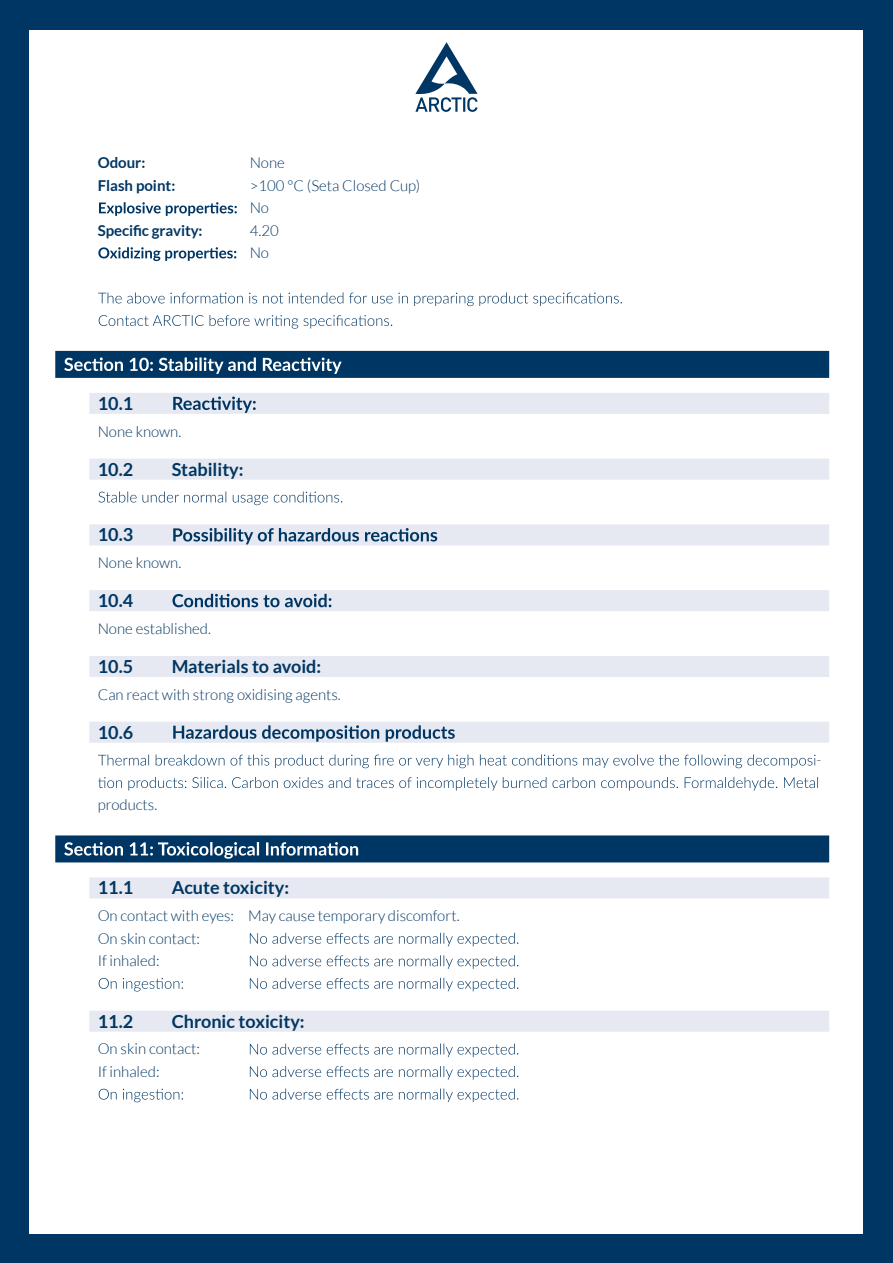
<style>
.page{position:relative;width:893px;height:1263px;background:#003663}
.page>*{position:absolute;margin:0;border:0;box-sizing:border-box;transform-origin:0 0}
.t1{font:700 18px "Lato";color:#003663}
.t2{font:300 15px/22.5px "Lato";color:#003663}
.t3{font:700 15px "Lato";letter-spacing:-.005em;color:#003663}
</style>
<div class="page">
<div style="left:30px;top:30px;width:833px;height:1203px;background:#fff"></div>
<div style="left:55px;top:351px;width:774px;height:27px;background:#003663"></div>
<div style="left:89px;top:393px;width:740px;height:21px;background:#e6e9f1"></div>
<div style="left:89px;top:459px;width:740px;height:21px;background:#e6e9f1"></div>
<div style="left:89px;top:524px;width:740px;height:21px;background:#e6e9f1"></div>
<div style="left:89px;top:590px;width:740px;height:21px;background:#e6e9f1"></div>
<div style="left:89px;top:656px;width:740px;height:21px;background:#e6e9f1"></div>
<div style="left:89px;top:722px;width:740px;height:21px;background:#e6e9f1"></div>
<div style="left:55px;top:835px;width:774px;height:27px;background:#003663"></div>
<div style="left:89px;top:877px;width:740px;height:21px;background:#e6e9f1"></div>
<div style="left:89px;top:1011px;width:740px;height:21px;background:#e6e9f1"></div>
<svg style="left:99px;top:202px;width:138px;height:14px"></svg>
<svg style="left:98px;top:247px;width:138px;height:14px"></svg>
<svg style="left:98px;top:292px;width:524px;height:14px"></svg>
<svg style="left:99px;top:315px;width:293px;height:14px"></svg>
<svg style="left:64px;top:357px;width:278px;height:17px"></svg>
<svg style="left:173px;top:396px;width:83px;height:17px"></svg>
<svg style="left:98px;top:491px;width:244px;height:14px"></svg>
<svg style="left:173px;top:528px;width:264px;height:16px"></svg>
<svg style="left:172px;top:594px;width:159px;height:13px"></svg>
<svg style="left:173px;top:725px;width:282px;height:17px"></svg>
<svg style="left:98px;top:754px;width:717px;height:14px"></svg>
<svg style="left:98px;top:777px;width:720px;height:13px"></svg>
<svg style="left:64px;top:842px;width:294px;height:17px"></svg>
<svg style="left:250px;top:933px;width:268px;height:13px"></svg>
<svg style="left:250px;top:955px;width:268px;height:14px"></svg>
<svg style="left:99px;top:978px;width:84px;height:13px"></svg>
<svg style="left:250px;top:978px;width:268px;height:13px"></svg>
<svg style="left:250px;top:1043px;width:268px;height:14px"></svg>
<svg style="left:250px;top:1066px;width:268px;height:13px"></svg>
<svg style="left:99px;top:1089px;width:84px;height:13px"></svg>
<svg style="left:250px;top:1088px;width:268px;height:14px"></svg>
<svg style="left:415px;top:42px;width:63px;height:70px"></svg>
<p class="t3" style="left:98px;top:154px;width:49px">Odour:</p>
<p class="t2" style="left:250px;top:152px;width:37px">None</p>
<p class="t3" style="left:98px;top:177px;width:79px">Flash point:</p>
<p class="t2" style="left:250px;top:174px;width:172px">&gt;100 °C (Seta Closed Cup)<br>No<br>4.20<br>No</p>
<p class="t3" style="left:98px;top:222px;width:106px">Specific gravity:</p>
<p class="t1" style="left:98px;top:393px;width:37px">10.1</p>
<p class="t2" style="left:98px;top:420px;width:85px">None known.</p>
<p class="t1" style="left:98px;top:459px;width:37px">10.2</p>
<p class="t1" style="left:172px;top:459px;width:73px">Stability:</p>
<p class="t1" style="left:98px;top:524px;width:37px">10.3</p>
<p class="t2" style="left:98px;top:552px;width:85px">None known.</p>
<p class="t1" style="left:98px;top:590px;width:37px">10.4</p>
<p class="t2" style="left:98px;top:617px;width:115px">None established.</p>
<p class="t1" style="left:98px;top:656px;width:37px">10.5</p>
<p class="t1" style="left:172px;top:656px;width:151px">Materials to avoid:</p>
<p class="t2" style="left:98px;top:683px;width:245px">Can react with strong oxidising agents.</p>
<p class="t1" style="left:98px;top:722px;width:37px">10.6</p>
<p class="t2" style="left:98px;top:794px;width:61px">products.</p>
<p class="t1" style="left:98px;top:877px;width:37px">11.1</p>
<p class="t1" style="left:172px;top:877px;width:119px">Acute toxicity:</p>
<p class="t2" style="left:98px;top:905px;width:363px">On contact with eyes: May cause temporary discomfort.<br>On skin contact:<br>If inhaled:</p>
<p class="t1" style="left:98px;top:1011px;width:37px">11.2</p>
<p class="t1" style="left:172px;top:1011px;width:134px">Chronic toxicity:</p>
<p class="t2" style="left:98px;top:1038px;width:104px">On skin contact:<br>If inhaled:</p>
<p class="t2" style="left:816px;top:749px;width:6px">-</p>
</div>
